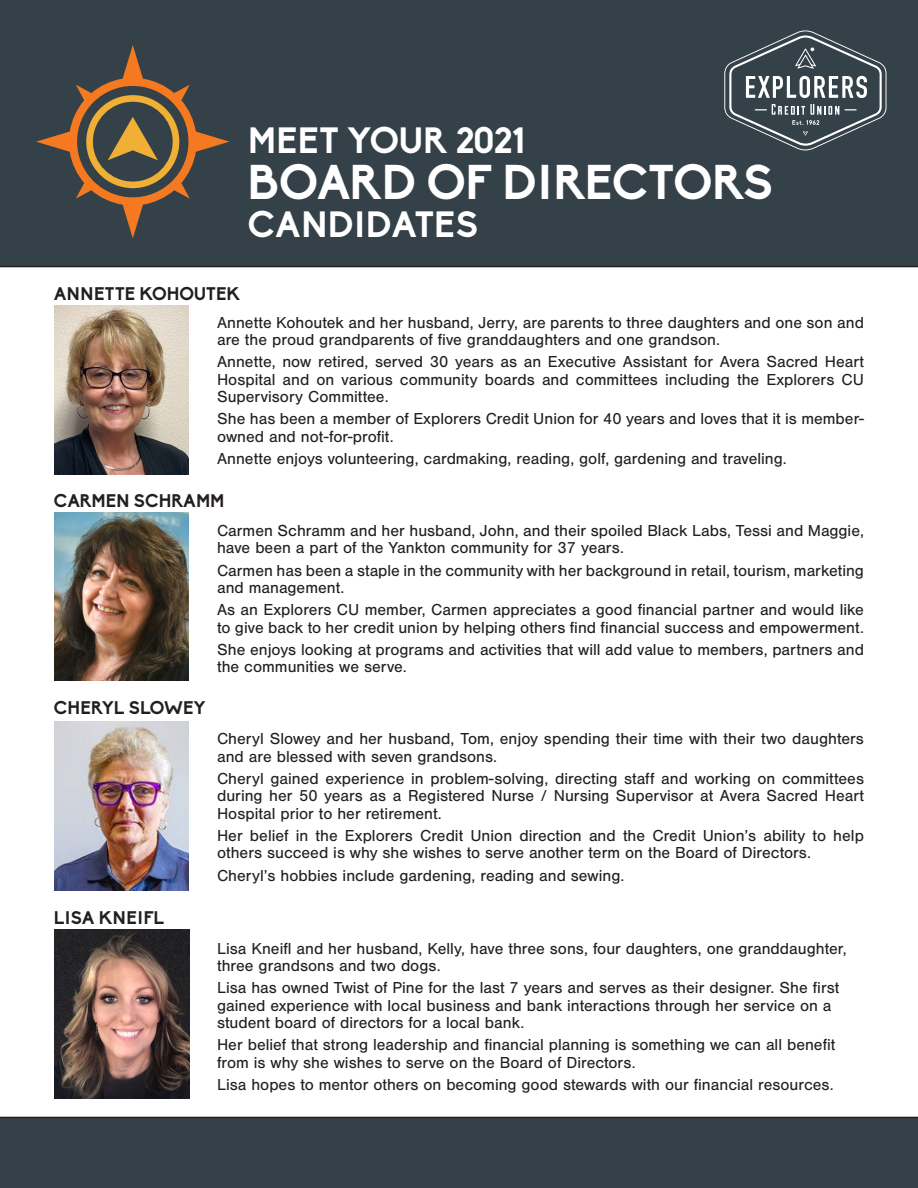
<style>
.page{position:relative;width:918px;height:1188px;background:#fff}
.page>*{position:absolute;margin:0;border:0;box-sizing:border-box;transform-origin:0 0}
.t1{font:700 48px "Biko";color:#fff}
.t2{font:700 36px "Biko";color:#fff}
.t3{font:700 18px "Biko";color:#231f20}
.t4{font:16.5px/17.2px "Nimbus San";color:#231f20}
</style>
<div class="page">
<div style="left:0;top:0;width:918px;height:267px;background:#344149"></div>
<svg style="left:36px;top:45px;width:194px;height:193px;background:#595042"></svg>
<div style="left:0;top:1117px;width:918px;height:71px;background:#344149"></div>
<img style="left:54px;top:930px;width:135px;height:169px">
<img style="left:54px;top:306px;width:135px;height:168px">
<img style="left:54px;top:512px;width:135px;height:169px">
<img style="left:54px;top:722px;width:135px;height:169px">
<svg style="left:724px;top:30px;width:162px;height:120px;background:#515c63"></svg>
<p class="t2" style="left:248px;top:119px;width:279px">MEET YOUR 2021</p>
<p class="t1" style="left:248px;top:153px;width:527px">BOARD OF DIRECTORS</p>
<p class="t2" style="left:248px;top:203px;width:232px">CANDIDATES</p>
<p class="t3" style="left:54px;top:283px;width:188px">ANNETTE KOHOUTEK</p>
<p class="t4" style="left:217px;top:314px;width:648px">Annette Kohoutek and her husband, Jerry, are parents to three daughters and one son and are the proud grandparents of five granddaughters and one grandson.</p>
<p class="t4" style="left:217px;top:354px;width:648px;text-align:justify">Annette, now retired, served 30 years as an Executive Assistant for Avera Sacred Heart Hospital and on various community boards and committees including the Explorers CU Supervisory Committee.</p>
<p class="t4" style="left:217px;top:411px;width:648px">She has been a member of Explorers Credit Union for 40 years and loves that it is member&shy;owned and not-for-profit.</p>
<p class="t4" style="left:217px;top:450px;width:571px">Annette enjoys volunteering, cardmaking, reading, golf, gardening and traveling.</p>
<p class="t3" style="left:54px;top:490px;width:172px">CARMEN SCHRAMM</p>
<p class="t4" style="left:217px;top:522px;width:648px">Carmen Schramm and her husband, John, and their spoiled Black Labs, Tessi and Maggie, have been a part of the Yankton community for 37 years.</p>
<p class="t4" style="left:217px;top:562px;width:648px">Carmen has been a staple in the community with her background in retail, tourism, marketing and management.</p>
<p class="t4" style="left:217px;top:602px;width:648px">As an Explorers CU member, Carmen appreciates a good financial partner and would like to give back to her credit union by helping others find financial success and empowerment.</p>
<p class="t4" style="left:217px;top:641px;width:648px">She enjoys looking at programs and activities that will add value to members, partners and the communities we serve.</p>
<p class="t3" style="left:54px;top:697px;width:153px">CHERYL SLOWEY</p>
<p class="t4" style="left:217px;top:730px;width:648px">Cheryl Slowey and her husband, Tom, enjoy spending their time with their two daughters and are blessed with seven grandsons.</p>
<p class="t4" style="left:217px;top:770px;width:648px;text-align:justify">Cheryl gained experience in problem-solving, directing staff and working on committees during her 50 years as a Registered Nurse / Nursing Supervisor at Avera Sacred Heart Hospital prior to her retirement.</p>
<p class="t4" style="left:217px;top:827px;width:648px">Her belief in the Explorers Credit Union direction and the Credit Union’s ability to help others succeed is why she wishes to serve another term on the Board of Directors.</p>
<p class="t4" style="left:217px;top:867px;width:409px">Cheryl’s hobbies include gardening, reading and sewing.</p>
<p class="t3" style="left:54px;top:906px;width:112px">LISA KNEIFL</p>
<p class="t4" style="left:217px;top:940px;width:631px">Lisa Kneifl and her husband, Kelly, have three sons, four daughters, one granddaughter, three grandsons and two dogs.</p>
<p class="t4" style="left:217px;top:980px;width:624px">Lisa has owned Twist of Pine for the last 7 years and serves as their designer. She first gained experience with local business and bank interactions through her service on a student board of directors for a local bank.</p>
<p class="t4" style="left:217px;top:1037px;width:620px">Her belief that strong leadership and financial planning is something we can all benefit from is why she wishes to serve on the Board of Directors.</p>
<p class="t4" style="left:217px;top:1076px;width:618px">Lisa hopes to mentor others on becoming good stewards with our financial resources.</p>
</div>
